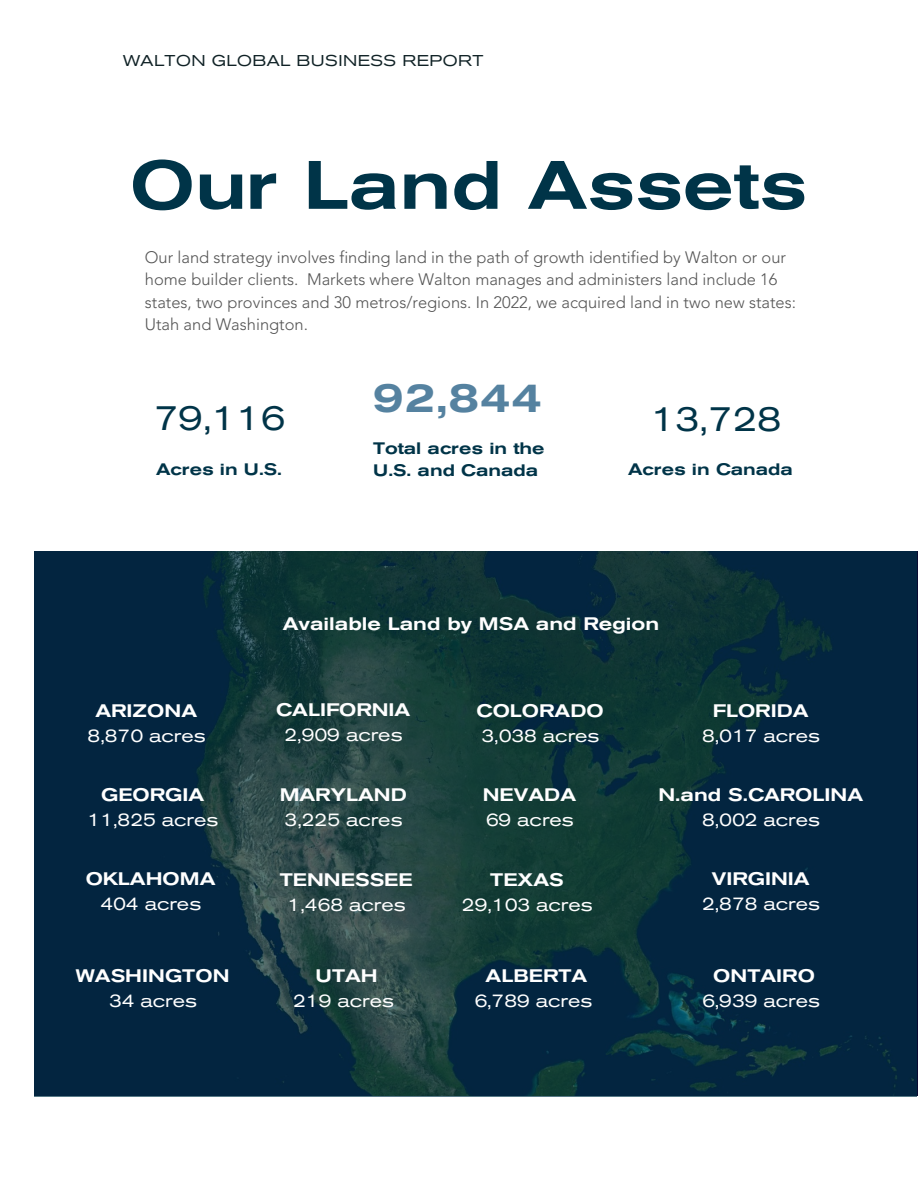
<style>
.page{position:relative;width:918px;height:1188px;background:#fff}
.page>*{position:absolute;margin:0;border:0;box-sizing:border-box;transform-origin:0 0}
.t1{font:500 expanded 67.8px "Akzidenz Grotesk BE";color:#003448}
.t2{font:500 expanded 42px "Akzidenz Grotesk BE";color:#5582a0}
.t3{font:expanded 34.5px "Akzidenz Grotesk BE";color:#003448}
.t4{font:500 expanded 18px "Akzidenz Grotesk BE";color:#fff}
.t5{font:expanded 18px "Akzidenz Grotesk BE";color:#fff}
.t6{font:300 16.5px/22.5px "Avenir LT Std";color:#545454}
.t7{font:500 expanded 16.5px/22.5px "Akzidenz Grotesk BE";color:#003448}
.t8{font:expanded 15.6px "Akzidenz Grotesk BE";letter-spacing:.03em;color:#102226}
</style>
<div class="page">
<svg style="left:35px;top:551px;width:882px;height:545px;background:#0c303d"></svg>
<p class="t8" style="left:123px;top:52px;width:362px">WALTON GLOBAL BUSINESS REPORT</p>
<h1 class="t1" style="left:130px;top:146px;width:679px">Our Land Assets</h1>
<p class="t6" style="left:145px;top:247px;width:653px">Our land strategy involves finding land in the path of growth identified by Walton or our home builder clients. Markets where Walton manages and administers land include 16 states, two provinces and 30 metros/regions. In 2022, we acquired land in two new states:<br>Utah and Washington.</p>
<h2 class="t2" style="left:373px;top:373px;width:171px">92,844</h2>
<h3 class="t3" style="left:154px;top:398px;width:132px">79,116</h3>
<h3 class="t3" style="left:651px;top:399px;width:132px">13,728</h3>
<p class="t7" style="left:156px;top:458px;width:127px">Acres in U.S.</p>
<p class="t7" style="left:373px;top:437px;width:173px">Total acres in the<br>U.S. and Canada</p>
<p class="t7" style="left:628px;top:458px;width:166px">Acres in Canada</p>
<p class="t4" style="left:96px;top:700px;width:103px">ARIZONA</p>
<p class="t5" style="left:88px;top:725px;width:120px">8,870 acres</p>
<p class="t4" style="left:101px;top:784px;width:105px">GEORGIA</p>
<p class="t5" style="left:88px;top:809px;width:132px">11,825 acres</p>
<p class="t4" style="left:86px;top:868px;width:131px">OKLAHOMA</p>
<p class="t5" style="left:100px;top:893px;width:102px">404 acres</p>
<p class="t4" style="left:76px;top:966px;width:155px">WASHINGTON</p>
<p class="t5" style="left:109px;top:990px;width:90px">34 acres</p>
<p class="t4" style="left:283px;top:613px;width:378px">Available Land by MSA and Region</p>
<p class="t4" style="left:276px;top:700px;width:136px">CALIFORNIA</p>
<p class="t5" style="left:285px;top:724px;width:120px">2,909 acres</p>
<p class="t4" style="left:477px;top:700px;width:129px">COLORADO</p>
<p class="t5" style="left:481px;top:725px;width:120px">3,038 acres</p>
<p class="t4" style="left:713px;top:700px;width:97px">FLORIDA</p>
<p class="t5" style="left:702px;top:725px;width:120px">8,017 acres</p>
<p class="t4" style="left:280px;top:784px;width:129px">MARYLAND</p>
<p class="t5" style="left:285px;top:809px;width:120px">3,225 acres</p>
<p class="t4" style="left:280px;top:870px;width:135px">TENNESSEE</p>
<p class="t5" style="left:288px;top:894px;width:120px">1,468 acres</p>
<p class="t4" style="left:316px;top:966px;width:64px">UTAH</p>
<p class="t5" style="left:293px;top:990px;width:102px">219 acres</p>
<p class="t4" style="left:483px;top:784px;width:95px">NEVADA</p>
<p class="t5" style="left:486px;top:809px;width:90px">69 acres</p>
<p class="t4" style="left:490px;top:870px;width:75px">TEXAS</p>
<p class="t5" style="left:462px;top:894px;width:132px">29,103 acres</p>
<p class="t4" style="left:486px;top:966px;width:103px">ALBERTA</p>
<p class="t5" style="left:474px;top:990px;width:120px">6,789 acres</p>
<p class="t4" style="left:658px;top:784px;width:206px">N.and S.CAROLINA</p>
<p class="t5" style="left:702px;top:809px;width:120px">8,002 acres</p>
<p class="t4" style="left:712px;top:868px;width:99px">VIRGINIA</p>
<p class="t5" style="left:702px;top:893px;width:120px">2,878 acres</p>
<p class="t4" style="left:713px;top:966px;width:103px">ONTAIRO</p>
<p class="t5" style="left:702px;top:990px;width:120px">6,939 acres</p>
</div>
